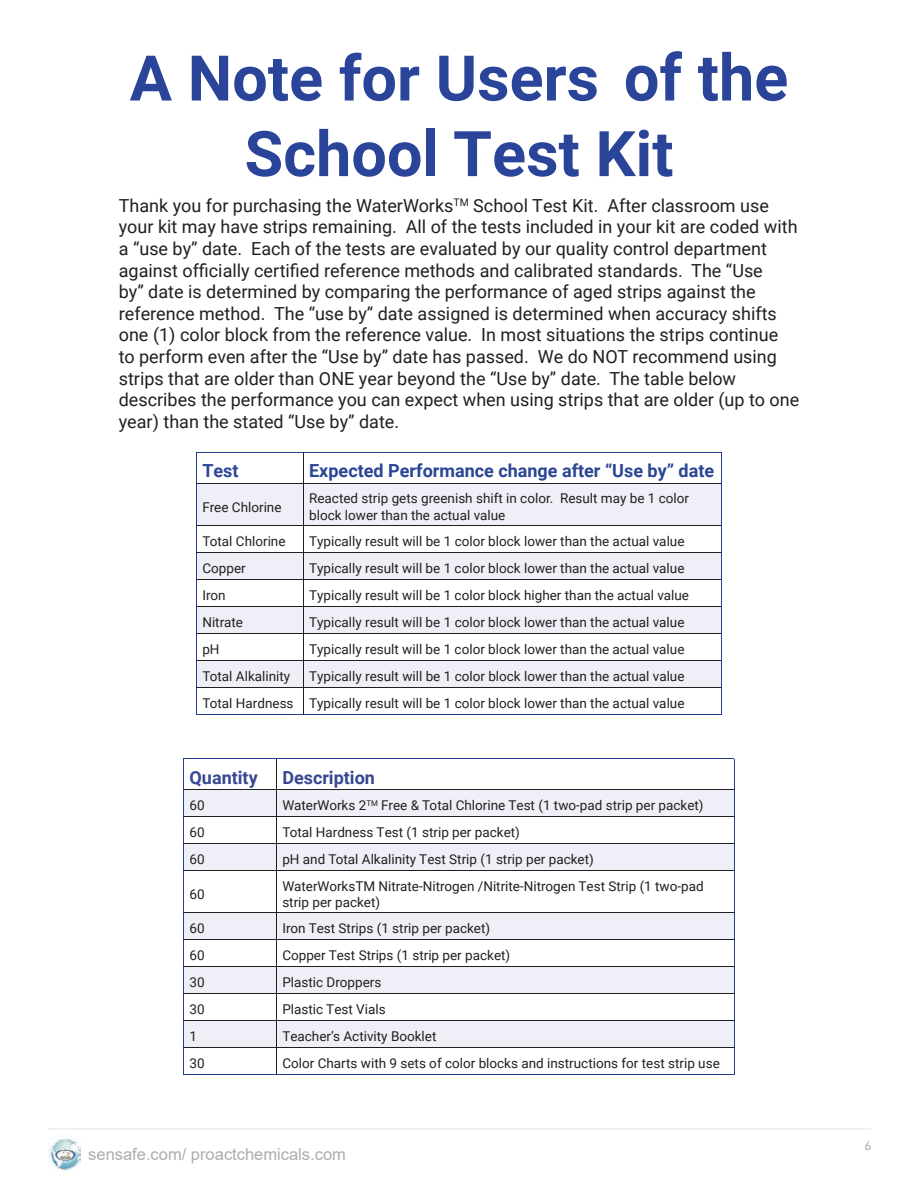
<style>
.page{position:relative;width:918px;height:1188px;background:#fff}
.page>*{position:absolute;margin:0;border:0;box-sizing:border-box;transform-origin:0 0}
.t1{font:700 63px/75.6px "Roboto";color:#2a449a;text-align:center}
.t2{font:18px/21.6px "Roboto";color:#231f20}
.t3{font:700 18px "Roboto";color:#2a4593}
.t4{font:700 18px "Roboto";color:#364891}
.t5{font:700 18px "Roboto";color:#2d4695}
.t6{font:16.5px "Arial";color:#acadb1}
.t7{font:13.5px/16.2px "Roboto";color:#231f20}
.t8{font:12px "Avenir Next";color:#989595}
.s1{font-size:64.95px}
</style>
<div class="page">
<hr style="left:49px;top:1128px;width:822px;height:2px;background:#f0f1f1">
<div style="left:196px;top:483px;width:107px;height:43px;background:#eff0f7"></div>
<div style="left:303px;top:483px;width:419px;height:43px;background:#eff0f7"></div>
<div style="left:196px;top:553px;width:107px;height:27px;background:#eff0f7"></div>
<div style="left:303px;top:553px;width:419px;height:27px;background:#eff0f7"></div>
<div style="left:196px;top:607px;width:107px;height:27px;background:#eff0f7"></div>
<div style="left:303px;top:607px;width:419px;height:27px;background:#eff0f7"></div>
<div style="left:196px;top:661px;width:107px;height:27px;background:#eff0f7"></div>
<div style="left:303px;top:661px;width:419px;height:27px;background:#eff0f7"></div>
<hr style="left:196px;top:452px;width:526px;height:1px;background:#253f8e">
<hr style="left:196px;top:453px;width:1px;height:30px;background:#253f8e">
<hr style="left:721px;top:453px;width:1px;height:30px;background:#253f8e">
<hr style="left:196px;top:483px;width:1px;height:43px;background:#253f8e">
<hr style="left:721px;top:483px;width:1px;height:43px;background:#253f8e">
<svg style="left:196px;top:526px;width:1px;height:188px"></svg>
<svg style="left:721px;top:526px;width:1px;height:188px"></svg>
<hr style="left:196px;top:714px;width:526px;height:1px;background:#253f8e">
<hr style="left:303px;top:453px;width:1px;height:30px;background:#231f20">
<hr style="left:197px;top:483px;width:524px;height:1px;background:#231f20">
<hr style="left:303px;top:483px;width:1px;height:42px;background:#231f20">
<hr style="left:197px;top:525px;width:524px;height:1px;background:#231f20">
<hr style="left:197px;top:552px;width:524px;height:1px;background:#231f20">
<hr style="left:197px;top:579px;width:524px;height:1px;background:#231f20">
<hr style="left:197px;top:606px;width:524px;height:1px;background:#231f20">
<hr style="left:197px;top:633px;width:524px;height:1px;background:#231f20">
<hr style="left:197px;top:660px;width:524px;height:1px;background:#231f20">
<hr style="left:197px;top:687px;width:524px;height:1px;background:#231f20">
<svg style="left:303px;top:526px;width:1px;height:188px"></svg>
<div style="left:184px;top:790px;width:92px;height:27px;background:#eff0f7"></div>
<div style="left:276px;top:790px;width:458px;height:27px;background:#eff0f7"></div>
<div style="left:184px;top:844px;width:92px;height:27px;background:#eff0f7"></div>
<div style="left:276px;top:844px;width:458px;height:27px;background:#eff0f7"></div>
<div style="left:184px;top:913px;width:92px;height:27px;background:#eff0f7"></div>
<div style="left:276px;top:913px;width:458px;height:27px;background:#eff0f7"></div>
<div style="left:184px;top:967px;width:92px;height:27px;background:#eff0f7"></div>
<div style="left:276px;top:967px;width:458px;height:27px;background:#eff0f7"></div>
<div style="left:184px;top:1021px;width:92px;height:27px;background:#eff0f7"></div>
<div style="left:276px;top:1021px;width:458px;height:27px;background:#eff0f7"></div>
<hr style="left:183px;top:758px;width:551px;height:1px;background:#253f8e">
<hr style="left:183px;top:759px;width:1px;height:31px;background:#253f8e">
<hr style="left:734px;top:759px;width:1px;height:31px;background:#253f8e">
<svg style="left:183px;top:790px;width:1px;height:81px"></svg>
<svg style="left:734px;top:790px;width:1px;height:81px"></svg>
<hr style="left:183px;top:871px;width:1px;height:42px;background:#253f8e">
<hr style="left:734px;top:871px;width:1px;height:42px;background:#253f8e">
<svg style="left:183px;top:913px;width:1px;height:162px"></svg>
<svg style="left:734px;top:913px;width:1px;height:162px"></svg>
<hr style="left:183px;top:1075px;width:551px;height:1px;background:#253f8e">
<hr style="left:276px;top:759px;width:1px;height:30px;background:#231f20">
<hr style="left:184px;top:789px;width:550px;height:1px;background:#231f20">
<hr style="left:184px;top:816px;width:550px;height:1px;background:#231f20">
<hr style="left:184px;top:843px;width:550px;height:1px;background:#231f20">
<svg style="left:276px;top:790px;width:1px;height:80px"></svg>
<hr style="left:184px;top:870px;width:550px;height:1px;background:#231f20">
<hr style="left:276px;top:871px;width:1px;height:42px;background:#231f20">
<hr style="left:184px;top:913px;width:550px;height:1px;background:#231f20">
<hr style="left:184px;top:940px;width:550px;height:1px;background:#231f20">
<hr style="left:184px;top:967px;width:550px;height:1px;background:#231f20">
<hr style="left:184px;top:994px;width:550px;height:1px;background:#231f20">
<hr style="left:184px;top:1021px;width:550px;height:1px;background:#231f20">
<hr style="left:184px;top:1048px;width:550px;height:1px;background:#231f20">
<svg style="left:276px;top:914px;width:1px;height:161px"></svg>
<img style="left:49px;top:1138px;width:31px;height:33px">
<h1 class="t1" style="left:130px;top:38px;width:660px">A Note for Users <span class="s1">of the<br></span>School Test Kit</h1>
<p class="t2" style="left:119px;top:194px;width:682px">Thank you for purchasing the WaterWorks<sup>TM</sup> School Test Kit. After classroom use your kit may have strips remaining. All of the tests included in your kit are coded with a “use by” date. Each of the tests are evaluated by our quality control department against officially certified reference methods and calibrated standards. The “Use<br>by” date is determined by comparing the performance of aged strips against the reference method. The “use by” date assigned is determined when accuracy shifts one (1) color block from the reference value. In most situations the strips continue<br>to perform even after the “Use by” date has passed. We do NOT recommend using strips that are older than ONE year beyond the “Use by” date. The table below describes the performance you can expect when using strips that are older (up to one year) than the stated “Use by” date.</p>
<h2 class="t5" style="left:202px;top:458px;width:38px">Test</h2>
<h2 class="t3" style="left:309px;top:458px;width:407px">Expected Performance change after “Use by” date</h2>
<p class="t7" style="left:202px;top:498px;width:81px">Free Chlorine</p>
<p class="t7" style="left:309px;top:490px;width:382px">Reacted strip gets greenish shift in color. Result may be 1 color block lower than the actual value</p>
<p class="t7" style="left:202px;top:533px;width:85px">Total Chlorine</p>
<p class="t7" style="left:309px;top:533px;width:377px">Typically result will be 1 color block lower than the actual value</p>
<p class="t7" style="left:202px;top:560px;width:45px">Copper</p>
<p class="t7" style="left:309px;top:560px;width:377px">Typically result will be 1 color block lower than the actual value</p>
<p class="t7" style="left:202px;top:587px;width:25px">Iron</p>
<p class="t7" style="left:309px;top:587px;width:381px">Typically result will be 1 color block higher than the actual value</p>
<p class="t7" style="left:202px;top:614px;width:42px">Nitrate</p>
<p class="t7" style="left:309px;top:614px;width:377px">Typically result will be 1 color block lower than the actual value</p>
<p class="t7" style="left:202px;top:641px;width:19px">pH</p>
<p class="t7" style="left:309px;top:641px;width:377px">Typically result will be 1 color block lower than the actual value</p>
<p class="t7" style="left:202px;top:668px;width:89px">Total Alkalinity</p>
<p class="t7" style="left:202px;top:662px;width:484px;line-height:27px;text-align:right">Typically result will be 1 color block lower than the actual value<br>Total Hardness Typically result will be 1 color block lower than the actual value</p>
<h2 class="t4" style="left:190px;top:765px;width:70px">Quantity</h2>
<h2 class="t4" style="left:282px;top:765px;width:94px">Description</h2>
<p class="t7" style="left:190px;top:797px;width:17px">60</p>
<p class="t7" style="left:282px;top:797px;width:423px">WaterWorks 2<sup>TM</sup> Free &amp; Total Chlorine Test (1 two-pad strip per packet)</p>
<p class="t7" style="left:190px;top:824px;width:17px">60</p>
<p class="t7" style="left:282px;top:824px;width:239px">Total Hardness Test (1 strip per packet)</p>
<p class="t7" style="left:190px;top:851px;width:17px">60</p>
<p class="t7" style="left:282px;top:851px;width:313px">pH and Total Alkalinity Test Strip (1 strip per packet)</p>
<p class="t7" style="left:190px;top:885px;width:17px">60</p>
<p class="t7" style="left:282px;top:877px;width:423px">WaterWorksTM Nitrate-Nitrogen /Nitrite-Nitrogen Test Strip (1 two-pad strip per packet)</p>
<p class="t7" style="left:190px;top:920px;width:17px">60</p>
<p class="t7" style="left:282px;top:920px;width:209px">Iron Test Strips (1 strip per packet)</p>
<p class="t7" style="left:190px;top:947px;width:17px">60</p>
<p class="t7" style="left:282px;top:947px;width:229px">Copper Test Strips (1 strip per packet)</p>
<p class="t7" style="left:190px;top:974px;width:17px">30</p>
<p class="t7" style="left:282px;top:974px;width:101px">Plastic Droppers</p>
<p class="t7" style="left:190px;top:1001px;width:17px">30</p>
<p class="t7" style="left:282px;top:1001px;width:105px">Plastic Test Vials</p>
<p class="t7" style="left:190px;top:1028px;width:9px">1</p>
<p class="t7" style="left:282px;top:1028px;width:156px">Teacher’s Activity Booklet</p>
<p class="t7" style="left:190px;top:1055px;width:17px">30</p>
<p class="t7" style="left:282px;top:1055px;width:439px">Color Charts with 9 sets of color blocks and instructions for test strip use</p>
<p class="t6" style="left:88px;top:1143px;width:259px">sensafe.com/ proactchemicals.com</p>
<p class="t8" style="left:865px;top:1136px;width:8px">6</p>
</div>
